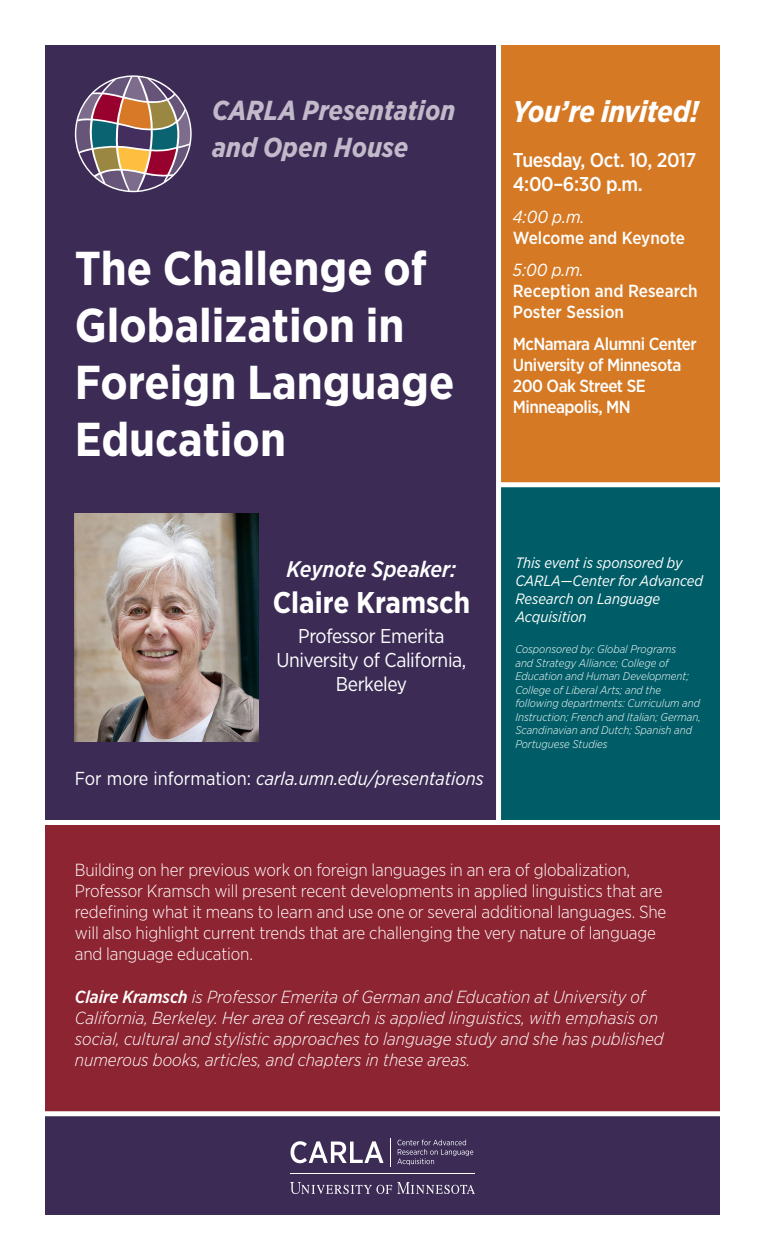
<style>
.page{position:relative;width:765px;height:1260px;background:#fff}
.page>*{position:absolute;margin:0;border:0;box-sizing:border-box;transform-origin:0 0}
.t1{font:700 47.5px/57px "Gotham Narrow";color:#fff}
.t2{font:italic 700 30px "Gotham Narrow";letter-spacing:-.01em;color:#fff}
.t3{font:700 30px "Gotham Narrow";color:#fff}
.t4{font:italic 700 27.5px/37.5px "Gotham Narrow";color:#c2b9ca}
.t5{font:italic 500 22.5px "Gotham Narrow";color:#fff}
.t6{font:20px/24px "Gotham Narrow";letter-spacing:-.02em;color:#fff;text-align:center}
.t7{font:500 20px "Gotham Narrow";letter-spacing:-.02em;color:#fff}
.t8{font:italic 18.75px "Gotham Narrow";color:#fff}
.t9{font:300 17.5px/21px "Gotham Narrow";letter-spacing:-.01em;color:#fff}
.t10{font:italic 300 17.5px/21px "Gotham Narrow";color:#fff}
.t11{font:500 17.5px "Gotham Narrow";letter-spacing:-.03em;color:#fff}
.t12{font:500 17.5px/21px "Gotham Narrow";color:#fff}
.t13{font:italic 15px/18px "Gotham Narrow";color:#fff}
.t14{font:italic 300 11.25px/13.5px "Gotham Narrow";color:#fff}
.s1{font-weight:400;font-style:italic}
.s2{font-style:normal}
.s3{font-weight:500}
</style>
<div class="page">
<div style="left:45px;top:1114px;width:675px;height:101px;background:#3b2b55"></div>
<div style="left:45px;top:45px;width:453px;height:778px;background:#3b2b55"></div>
<div style="left:45px;top:820px;width:675px;height:294px;background:#8d2431"></div>
<div style="left:499px;top:45px;width:221px;height:440px;background:#d57924"></div>
<div style="left:499px;top:485px;width:221px;height:335px;background:#005d67"></div>
<div style="left:21px;top:820px;width:706px;height:5px;background:#fff"></div>
<div style="left:496px;top:45px;width:5px;height:775px;background:#fff"></div>
<svg style="left:75px;top:75px;width:117px;height:117px"></svg>
<div style="left:498px;top:482px;width:229px;height:5px;background:#fff"></div>
<img style="left:75px;top:513px;width:183px;height:229px">
<svg style="left:291px;top:1141px;width:93px;height:22px"></svg>
<hr style="left:290px;top:1173px;width:185px;height:1px;background:#fff">
<svg style="left:290px;top:1182px;width:185px;height:12px"></svg>
<svg style="left:397px;top:1139px;width:76px;height:27px"></svg>
<div style="left:25px;top:1111px;width:706px;height:5px;background:#fff"></div>
<p class="t4" style="left:212px;top:91px;width:245px">CARLA Presentation and Open House</p>
<p class="t1" style="left:75px;top:239px;width:381px">The Challenge of<br>Globalization in<br>Foreign Language<br>Education</p>
<p class="t2" style="left:513px;top:92px;width:188px">You’re invited!</p>
<p class="t7" style="left:513px;top:147px;width:185px">Tuesday, Oct. 10, 2017</p>
<p class="t7" style="left:513px;top:171px;width:131px">4:00–6:30 p.m.</p>
<p class="t12" style="left:513px;top:206px;width:174px"><span class="s1">4:00 p.m.<br></span>Welcome and Keynote</p>
<p class="t12" style="left:513px;top:259px;width:186px"><span class="s1">5:00 p.m.<br></span>Reception and Research<br>Poster Session</p>
<p class="t11" style="left:513px;top:333px;width:185px">McNamara Alumni Center</p>
<p class="t11" style="left:513px;top:354px;width:170px">University of Minnesota</p>
<p class="t11" style="left:513px;top:375px;width:134px">200 Oak Street SE</p>
<p class="t11" style="left:513px;top:396px;width:119px">Minneapolis, MN</p>
<p class="t5" style="left:287px;top:555px;width:171px">Keynote Speaker:</p>
<p class="t3" style="left:273px;top:583px;width:199px">Claire Kramsch</p>
<p class="t6" style="left:298px;top:623px;width:148px">Professor Emerita</p>
<p class="t6" style="left:277px;top:647px;width:191px">University of California,<br>Berkeley</p>
<p class="t8" style="left:75px;top:767px;width:410px"><span class="s2">For more information:</span> carla.umn.edu/presentations</p>
<p class="t13" style="left:515px;top:553px;width:189px">This event is sponsored by<br>CARLA—Center for Advanced<br>Research on Language<br>Acquisition</p>
<p class="t14" style="left:515px;top:642px;width:187px">Cosponsored by: Global Programs<br>and Strategy Alliance; College of Education and Human Development; College of Liberal Arts; and the following departments: Curriculum and Instruction; French and Italian; German, Scandinavian and Dutch; Spanish and Portuguese Studies</p>
<p class="t9" style="left:75px;top:859px;width:593px">Building on her previous work on foreign languages in an era of globalization, Professor Kramsch will present recent developments in applied linguistics that are redefining what it means to learn and use one or several additional languages. She will also highlight current trends that are challenging the very nature of language and language education.</p>
<p class="t10" style="left:75px;top:986px;width:590px"><span class="s3">Claire Kramsch</span> is Professor Emerita of German and Education at University of California, Berkeley. Her area of research is applied linguistics, with emphasis on social, cultural and stylistic approaches to language study and she has published numerous books, articles, and chapters in these areas.</p>
</div>
